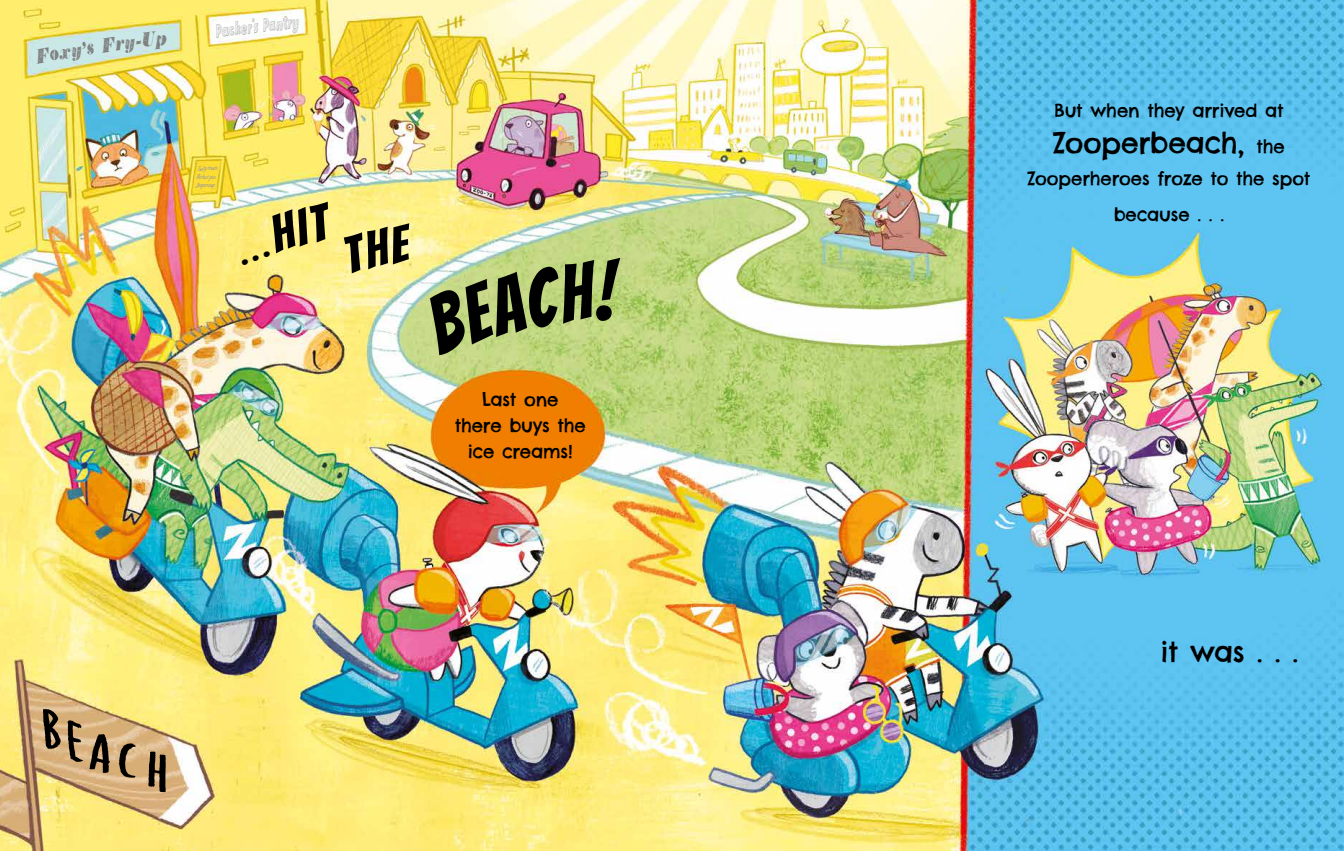
<style>
.page{position:relative;width:1344px;height:851px;background:#fff}
.page>*{position:absolute;margin:0;border:0;box-sizing:border-box;transform-origin:0 0}
.t1{font:28px "Chelsea Market";letter-spacing:-.01em;color:#000}
.t2{font:18px/26px "Chelsea Market";letter-spacing:-.01em;color:#000;text-align:center}
.t3{font:18px "Mrs Lollipop Outline Stroke Dots";color:#808080;scale:.66 1}
.t4{font:italic 7px/8.4px "Just Another Hand";color:#999;text-align:center}
.s1{font-size:18px}
</style>
<div class="page">
<img style="left:0;top:0;width:1344px;height:850px">
<img style="left:0;top:561px;width:327px;height:289px">
<svg style="left:241px;top:201px;width:95px;height:64px;background:#fcee85"></svg>
<svg style="left:343px;top:223px;width:282px;height:132px;background:#d4e093"></svg>
<svg style="left:34px;top:32px;width:133px;height:32px;background:#d1e5ca"></svg>
<svg style="left:216px;top:23px;width:13px;height:15px"></svg>
<svg style="left:263px;top:16px;width:36px;height:17px"></svg>
<p class="t3" style="left:227px;top:18px;width:46px;rotate:-7deg">cker’s</p>
<p class="t4" style="left:195px;top:165px;width:24px;rotate:-2deg">Tasty treats<br>Perfect pies<br>Zoopersoup</p>
<p class="t2" style="left:455px;top:386px;width:133px">Last one<br>there buys the ice creams!</p>
<p class="t2" style="left:1054px;top:97px;width:231px">But when they arrived at</p>
<h1 class="t1" style="left:1053px;top:124px;width:233px">Zooperbeach, <span class="s1">the</span></h1>
<p class="t2" style="left:1027px;top:160px;width:285px;line-height:36px">Zooperheroes froze to the spot because . . .</p>
<h1 class="t1" style="left:1160px;top:634px;width:139px">it was . . .</h1>
</div>
